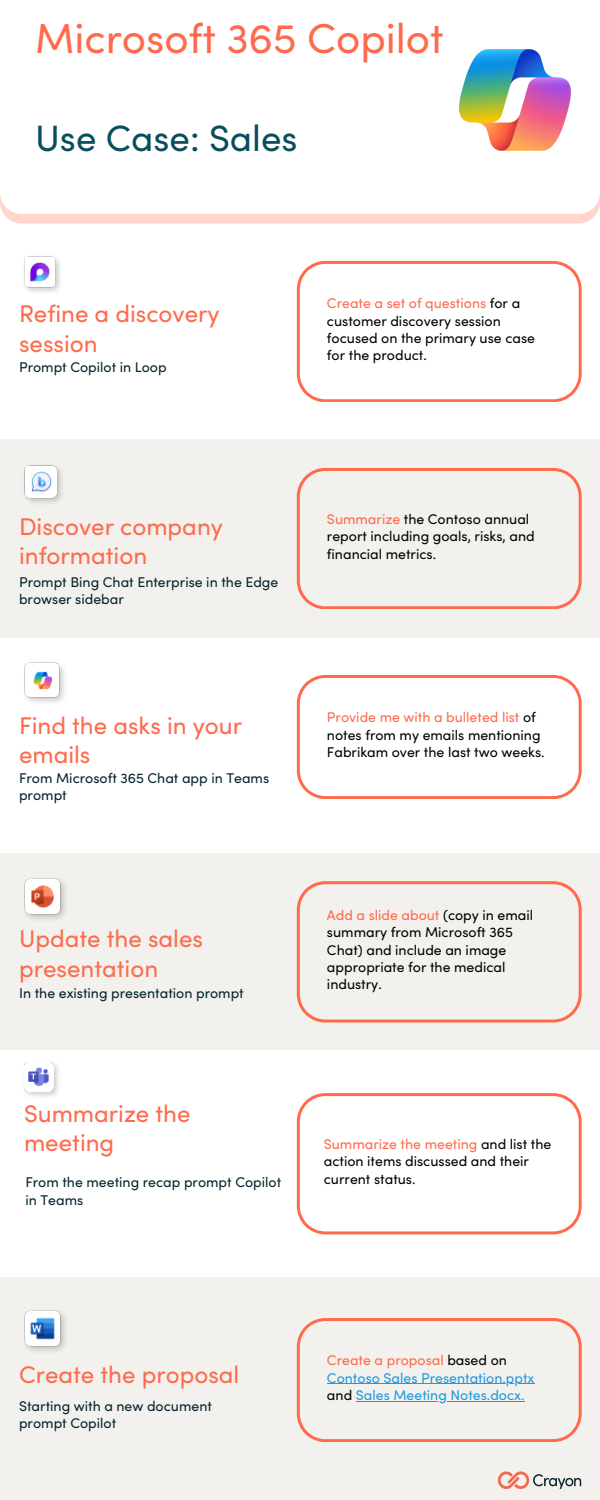
<style>
.page{position:relative;width:600px;height:1500px;background:#fff}
.page>*{position:absolute;margin:0;border:0;box-sizing:border-box;transform-origin:0 0}
.t1{font:42px "Sofia Pro";color:#ff6a4c}
.t2{font:36.8px "Sofia Pro";color:#094e5d}
.t3{font:24.2px/29.2px "Sofia Pro";color:#ff6a4c}
.t4{font:14.1px/17.2px "Sofia Pro";color:#000}
.t5{font:14.1px/17.2px "Sofia Pro";color:#04242d}
.t6{font:14.1px/17.2px "Sofia Pro";color:#2099de}
.s1{color:#ff6a4c}
.s2{color:#000}
</style>
<div class="page">
<svg style="left:4px;top:214px;width:592px;height:10px;background:#ffd7cf"></svg>
<img style="left:459px;top:49px;width:112px;height:102px">
<div style="left:0;top:440px;width:600px;height:198px;background:#f2f1ed"></div>
<div style="left:0;top:854px;width:600px;height:196px;background:#f2f1ed"></div>
<div style="left:0;top:1277px;width:600px;height:223px;background:#f2f1ed"></div>
<img style="left:24px;top:256px;width:36px;height:36px">
<img style="left:24px;top:465px;width:38px;height:38px">
<svg style="left:297px;top:261px;width:285px;height:141px"></svg>
<svg style="left:297px;top:468px;width:285px;height:141px"></svg>
<svg style="left:297px;top:675px;width:285px;height:124px"></svg>
<svg style="left:297px;top:1093px;width:285px;height:141px"></svg>
<svg style="left:297px;top:1318px;width:285px;height:124px"></svg>
<hr style="left:327px;top:1383px;width:208px;height:1px;background:#2099de">
<hr style="left:356px;top:1401px;width:169px;height:1px;background:#2099de">
<img style="left:24px;top:662px;width:41px;height:41px">
<img style="left:24px;top:878px;width:42px;height:42px">
<img style="left:24px;top:1062px;width:35px;height:35px">
<img style="left:24px;top:1310px;width:42px;height:42px">
<svg style="left:297px;top:881px;width:285px;height:141px"></svg>
<img style="left:497px;top:1471px;width:85px;height:18px">
<p class="t1" style="left:35px;top:23px;width:410px">Microsoft 365 Copilot</p>
<p class="t2" style="left:35px;top:125px;width:264px">Use Case: Sales</p>
<p class="t3" style="left:19px;top:302px;width:202px">Refine a discovery session</p>
<p class="t5" style="left:19px;top:360px;width:149px">Prompt Copilot in Loop</p>
<p class="t4" style="left:327px;top:296px;width:210px"><span class="s1">Create a set of questions</span> for a customer discovery session focused on the primary use case for the product.</p>
<p class="t3" style="left:19px;top:514px;width:205px">Discover company information</p>
<p class="t4" style="left:327px;top:512px;width:209px"><span class="s1">Summarize</span> the Contoso annual report including goals, risks, and financial metrics.</p>
<p class="t5" style="left:19px;top:575px;width:261px">Prompt Bing Chat Enterprise in the Edge browser sidebar</p>
<p class="t3" style="left:19px;top:713px;width:225px">Find the asks in your emails</p>
<p class="t4" style="left:327px;top:710px;width:219px"><span class="s1">Provide me with a bulleted list</span> of notes from my emails mentioning<br>Fabrikam over the last two weeks.</p>
<p class="t5" style="left:19px;top:771px;width:252px">From Microsoft 365 Chat app in Teams prompt</p>
<p class="t3" style="left:19px;top:927px;width:185px">Update the sales presentation</p>
<p class="t5" style="left:19px;top:986px;width:226px">In the existing presentation prompt</p>
<p class="t3" style="left:24px;top:1101px;width:168px">Summarize the meeting</p>
<p class="t5" style="left:25px;top:1175px;width:257px">From the meeting recap prompt Copilot in Teams</p>
<p class="t4" style="left:327px;top:908px;width:208px"><span class="s1">Add a slide about</span> (copy in email summary from Microsoft 365<br>Chat) and include an image appropriate for the medical industry.</p>
<p class="t4" style="left:324px;top:1137px;width:229px"><span class="s1">Summarize the meeting</span> and list the action items discussed and their current status.</p>
<p class="t3" style="left:19px;top:1363px;width:222px">Create the proposal</p>
<p class="t6" style="left:327px;top:1353px;width:209px"><span class="s1">Create a proposal</span> <span class="s2">based on<br></span>Contoso Sales Presentation.pptx <span class="s2">and</span> Sales Meeting Notes.docx.</p>
<p class="t5" style="left:19px;top:1399px;width:194px">Starting with a new document</p>
<p class="t5" style="left:19px;top:1416px;width:99px">prompt Copilot</p>
</div>
